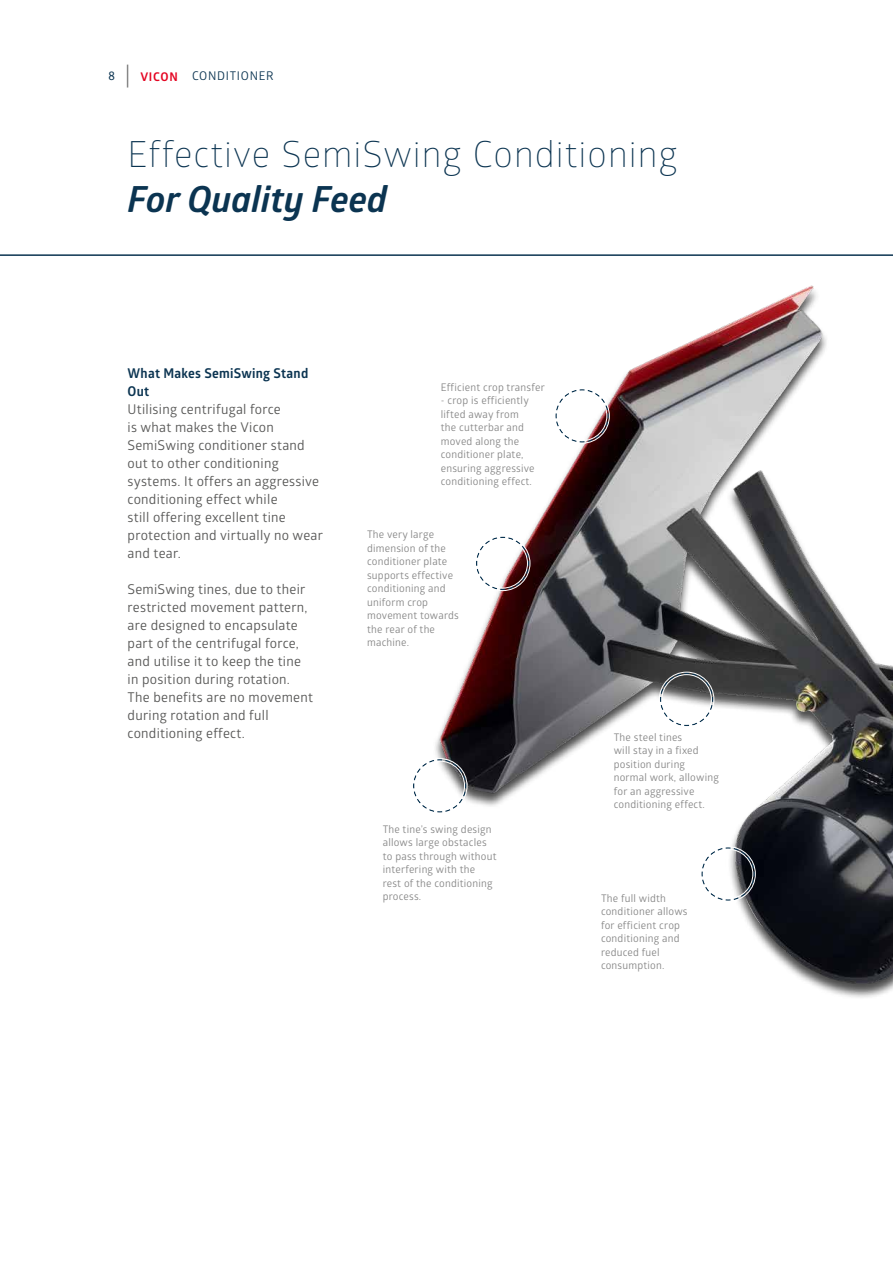
<style>
.page{position:relative;width:893px;height:1263px;background:#fff}
.page>*{position:absolute;margin:0;border:0;box-sizing:border-box;transform-origin:0 0}
.t1{font:300 36px "Glober";letter-spacing:.03em;color:#0b3451}
.t2{font:italic 700 36px "Glober";color:#0b3451}
.t3{font:13.5px/18px "Glober";letter-spacing:.02em;color:#575756}
.t4{font:700 13.5px/18px "Glober";letter-spacing:.02em;color:#0b3451}
.t5{font:12px "Glober";letter-spacing:.06em;color:#0b3451}
.t6{font:12px "Ruda";color:#0b3451}
.t7{font:10.5px/13.5px "Glober";letter-spacing:.02em;color:#878787}
.s1{font-weight:700;color:#e40421}
</style>
<div class="page">
<hr style="left:0;top:254px;width:893px;height:2px;background:#0b3451">
<img style="left:429px;top:254px;width:464px;height:744px">
<svg style="left:555px;top:388px;width:55px;height:55px"></svg>
<div style="left:555px;top:388px;width:55px;height:55px;border:1px solid #fff;border-radius:50%"></div>
<div style="left:557px;top:391px;width:50px;height:50px;border:1px solid #fff;border-radius:50%"></div>
<svg style="left:475px;top:536px;width:55px;height:55px"></svg>
<div style="left:475px;top:536px;width:55px;height:55px;border:1px solid #fff;border-radius:50%"></div>
<div style="left:478px;top:538px;width:50px;height:50px;border:1px solid #fff;border-radius:50%"></div>
<svg style="left:414px;top:758px;width:53px;height:55px"></svg>
<div style="left:412px;top:758px;width:55px;height:55px;border:1px solid #fff;border-radius:50%"></div>
<div style="left:415px;top:761px;width:50px;height:50px;border:1px solid #fff;border-radius:50%"></div>
<svg style="left:701px;top:846px;width:55px;height:55px"></svg>
<div style="left:701px;top:846px;width:55px;height:55px;border:1px solid #fff;border-radius:50%"></div>
<div style="left:703px;top:849px;width:50px;height:50px;border:1px solid #fff;border-radius:50%"></div>
<svg style="left:659px;top:672px;width:55px;height:55px"></svg>
<div style="left:659px;top:672px;width:55px;height:55px;border:1px solid #fff;border-radius:50%"></div>
<div style="left:662px;top:674px;width:50px;height:50px;border:1px solid #fff;border-radius:50%"></div>
<div style="left:767px;top:118px;width:55px;height:55px;border:1px solid #fff;border-radius:50%"></div>
<div style="left:769px;top:121px;width:50px;height:50px;border:1px solid #fff;border-radius:50%"></div>
<svg style="left:127px;top:65px;width:1px;height:23px"></svg>
<p class="t6" style="left:108px;top:70px;width:8px">8</p>
<p class="t5" style="left:140px;top:68px;width:135px"><span class="s1">VICON</span> CONDITIONER</p>
<h1 class="t1" style="left:128px;top:129px;width:551px">Effective SemiSwing Conditioning</h1>
<h1 class="t2" style="left:128px;top:175px;width:261px">For Quality Feed</h1>
<p class="t4" style="left:128px;top:364px;width:182px">What Makes SemiSwing Stand<br>Out</p>
<p class="t3" style="left:128px;top:400px;width:197px">Utilising centrifugal force<br>is what makes the Vicon<br>SemiSwing conditioner stand out to other conditioning systems. It offers an aggressive conditioning effect while<br>still offering excellent tine protection and virtually no wear and tear.</p>
<p class="t3" style="left:128px;top:580px;width:187px">SemiSwing tines, due to their restricted movement pattern, are designed to encapsulate part of the centrifugal force, and utilise it to keep the tine in position during rotation.<br>The benefits are no movement during rotation and full conditioning effect.</p>
<p class="t7" style="left:441px;top:380px;width:105px">Efficient crop transfer</p>
<p class="t7" style="left:441px;top:393px;width:95px">- crop is efficiently lifted away from the cutterbar and moved along the conditioner plate, ensuring aggressive conditioning effect.</p>
<p class="t7" style="left:367px;top:527px;width:93px">The very large dimension of the conditioner plate supports effective conditioning and uniform crop movement towards the rear of the machine.</p>
<p class="t7" style="left:383px;top:822px;width:115px">The tine’s swing design allows large obstacles to pass through without interfering with the<br>rest of the conditioning process.</p>
<p class="t7" style="left:614px;top:730px;width:107px">The steel tines<br>will stay in a fixed position during normal work, allowing for an aggressive conditioning effect.</p>
<p class="t7" style="left:601px;top:891px;width:88px">The full width conditioner allows for efficient crop conditioning and reduced fuel consumption.</p>
</div>
